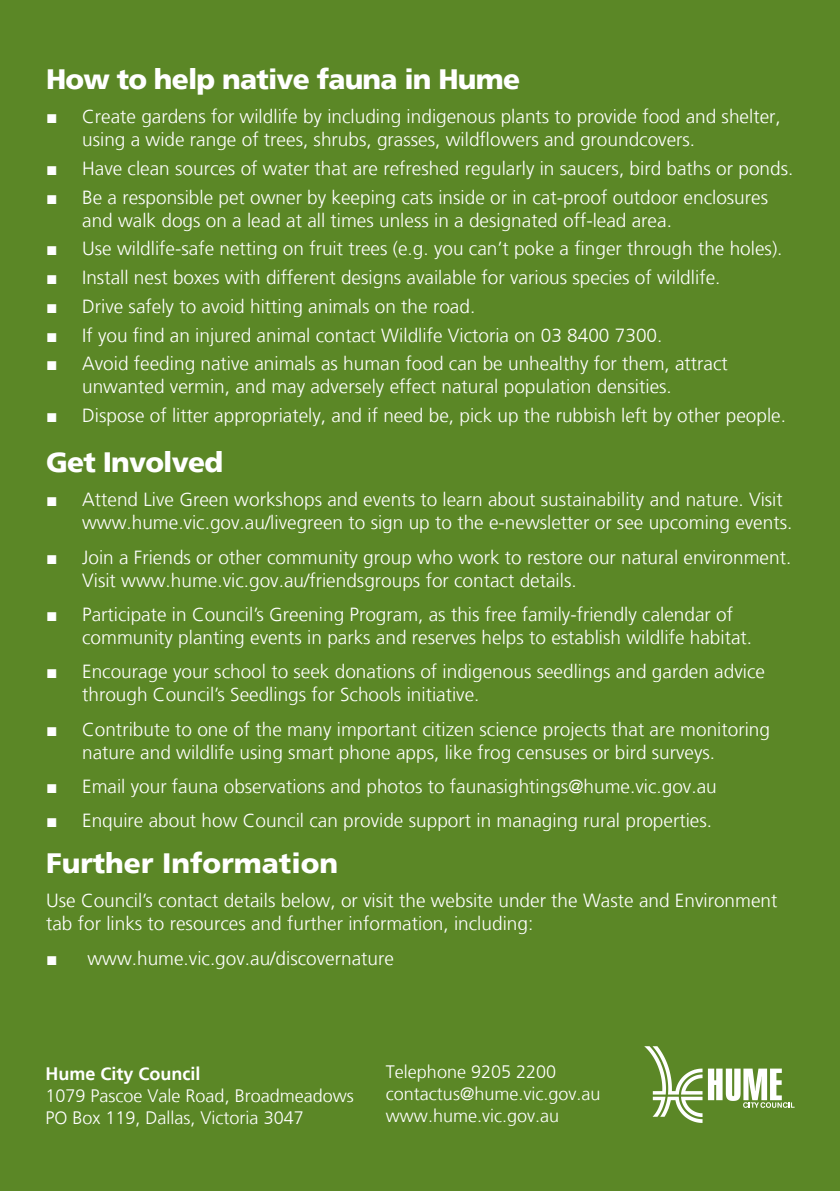
<style>
.page{position:relative;width:840px;height:1191px;background:#fff}
.page>*{position:absolute;margin:0;border:0;box-sizing:border-box;transform-origin:0 0}
.t1{font:900 28px "Frutiger LT";letter-spacing:-.03em;color:#fff}
.t2{font:900 28px "Frutiger LT";color:#fff}
.t3{font:300 19px/23px "Frutiger LT";color:#fff}
.t4{font:300 18px/22px "Frutiger LT";color:#fff}
.t5{font:700 18px "Frutiger LT";color:#fff}
.s1{font-family:"Arial";font-weight:400}
</style>
<div class="page">
<div style="left:0;top:0;width:839px;height:1191px;background:#5b8726"></div>
<svg style="left:644px;top:1046px;width:150px;height:77px"></svg>
<h1 class="t1" style="left:46px;top:62px;width:475px">How to help native fauna in Hume</h1>
<p class="t3" style="left:82px;top:106px;width:699px;text-indent:-36px"><span class="s1">■</span> Create gardens for wildlife by including indigenous plants to provide food and shelter, using a wide range of trees, shrubs, grasses, wildflowers and groundcovers.</p>
<p class="t3" style="left:46px;top:157px;width:748px"><span class="s1">■</span> Have clean sources of water that are refreshed regularly in saucers, bird baths or ponds.</p>
<p class="t3" style="left:82px;top:186px;width:687px;text-indent:-36px"><span class="s1">■</span> Be a responsible pet owner by keeping cats inside or in cat-proof outdoor enclosures and walk dogs on a lead at all times unless in a designated off-lead area.</p>
<p class="t3" style="left:46px;top:238px;width:737px"><span class="s1">■</span> Use wildlife-safe netting on fruit trees (e.g. you can’t poke a finger through the holes).</p>
<p class="t3" style="left:46px;top:266px;width:675px"><span class="s1">■</span> Install nest boxes with different designs available for various species of wildlife.</p>
<p class="t3" style="left:46px;top:295px;width:430px"><span class="s1">■</span> Drive safely to avoid hitting animals on the road.</p>
<p class="t3" style="left:46px;top:324px;width:617px"><span class="s1">■</span> If you find an injured animal contact Wildlife Victoria on 03 8400 7300.</p>
<p class="t3" style="left:82px;top:352px;width:647px;text-indent:-36px"><span class="s1">■</span> Avoid feeding native animals as human food can be unhealthy for them, attract unwanted vermin, and may adversely effect natural population densities.</p>
<p class="t3" style="left:46px;top:404px;width:741px"><span class="s1">■</span> Dispose of litter appropriately, and if need be, pick up the rubbish left by other people.</p>
<h1 class="t1" style="left:46px;top:445px;width:178px">Get Involved</h1>
<p class="t3" style="left:82px;top:488px;width:711px;text-indent:-36px"><span class="s1">■</span> Attend Live Green workshops and events to learn about sustainability and nature. Visit www.hume.vic.gov.au/livegreen to sign up to the e-newsletter or see upcoming events.</p>
<p class="t3" style="left:82px;top:546px;width:710px;text-indent:-36px"><span class="s1">■</span> Join a Friends or other community group who work to restore our natural environment.<br>Visit www.hume.vic.gov.au/friendsgroups for contact details.</p>
<p class="t3" style="left:82px;top:603px;width:671px;text-indent:-36px"><span class="s1">■</span> Participate in Council’s Greening Program, as this free family-friendly calendar of community planting events in parks and reserves helps to establish wildlife habitat.</p>
<p class="t3" style="left:82px;top:660px;width:684px;text-indent:-36px"><span class="s1">■</span> Encourage your school to seek donations of indigenous seedlings and garden advice through Council’s Seedlings for Schools initiative.</p>
<p class="t3" style="left:82px;top:718px;width:689px;text-indent:-36px"><span class="s1">■</span> Contribute to one of the many important citizen science projects that are monitoring nature and wildlife using smart phone apps, like frog censuses or bird surveys.</p>
<p class="t3" style="left:46px;top:775px;width:671px"><span class="s1">■</span> Email your fauna observations and photos to faunasightings@hume.vic.gov.au</p>
<p class="t3" style="left:46px;top:809px;width:667px"><span class="s1">■</span> Enquire about how Council can provide support in managing rural properties.</p>
<h1 class="t2" style="left:46px;top:846px;width:293px">Further Information</h1>
<p class="t3" style="left:46px;top:889px;width:732px">Use Council’s contact details below, or visit the website under the Waste and Environment tab for links to resources and further information, including:</p>
<p class="t3" style="left:46px;top:947px;width:349px"><span class="s1">■</span> www.hume.vic.gov.au/discovernature</p>
<p class="t5" style="left:45px;top:1062px;width:157px">Hume City Council</p>
<p class="t4" style="left:45px;top:1084px;width:310px">1079 Pascoe Vale Road, Broadmeadows<br>PO Box 119, Dallas, Victoria 3047</p>
<p class="t4" style="left:386px;top:1061px;width:216px">Telephone 9205 2200 contactus@hume.vic.gov.au www.hume.vic.gov.au</p>
</div>
